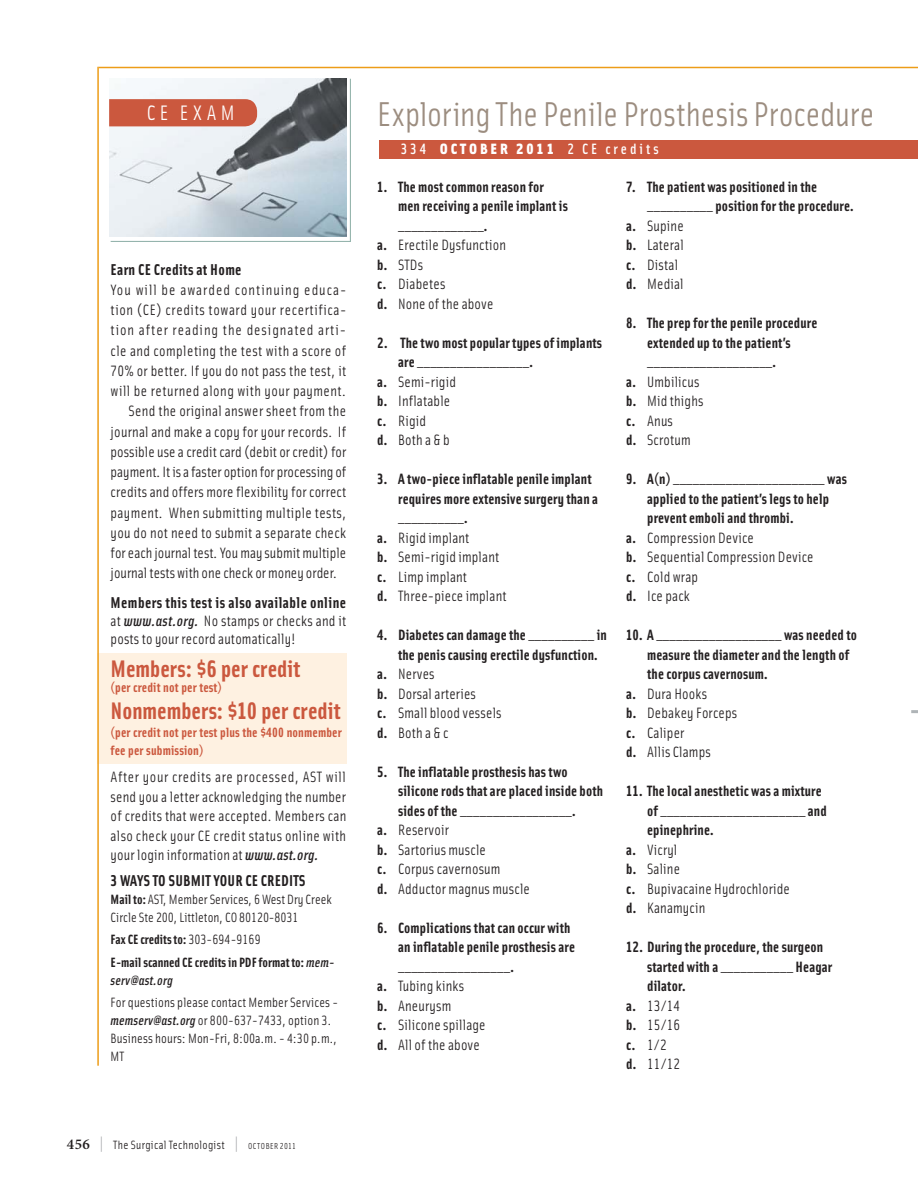
<style>
.page{position:relative;width:918px;height:1188px;background:#fff}
.page>*{position:absolute;margin:0;border:0;box-sizing:border-box;transform-origin:0 0}
.t1{font:34.5px "Solex";color:#9c8d80}
.t2{font:24px "Solex Bold Lining";color:#cb583e}
.t3{font:21px "Solex Regular Lining";letter-spacing:.21em;color:#fff}
.t4{font:15.75px "Solex Bold Lining";letter-spacing:.02em;color:#231f20}
.t5{font:15px/19.5px "Solex Regular Lining";letter-spacing:.01em;color:#231f20}
.t6{font:15px/19.5px "Solex Bold Lining";letter-spacing:.01em;color:#231f20}
.t7{font:15px "Solex Regular Lining";letter-spacing:.03em;color:#231f20}
.t8{font:15px "Solex Regular Lining";letter-spacing:.04em;color:#231f20}
.t9{font:15px "Solex Regular Lining";letter-spacing:.06em;color:#231f20}
.t10{font:15px "Solex Regular Lining";letter-spacing:.065em;color:#231f20}
.t11{font:15px "Solex Medium Lining";letter-spacing:.2em;color:#fff}
.t12{font:13.5px/18px "Solex Regular Lining";letter-spacing:.01em;color:#231f20}
.t13{font:13.5px/18px "Solex Bold Lining";letter-spacing:.01em;color:#cb583e}
.t14{font:700 13.5px/22.5px "Solex";color:#231f20}
.t15{font:italic 13.5px "Solex Medium Lining";letter-spacing:.01em;color:#231f20}
.t16{font:12px "Solex";letter-spacing:.025em;color:#231f20}
.s1{font-family:"Solex Medium Lining";font-style:italic}
.s2{font-family:"Solex";font-weight:700}
.s3{font-family:"Solex Regular Lining";font-weight:400}
.s4{font-family:"Solex Medium Lining";font-weight:400;font-style:italic}
.s5{font-family:"Minion Pro";font-weight:600;font-size:15px}
.s6{font-family:"Solex Regular Lining";font-size:19.5px;color:#939598}
.s7{font-family:"Solex Regular Lining";font-size:8.7px}
.s8{font-family:"Solex Black Lining"}
.s9{font-family:"Solex Bold Lining"}
</style>
<div class="page">
<div style="left:97px;top:654px;width:249px;height:110px;background:#fef1e1"></div>
<hr style="left:99px;top:67px;width:819px;height:1px;background:#ed9d18">
<hr style="left:111px;top:241px;width:240px;height:1px;background:#8bada5">
<hr style="left:350px;top:79px;width:1px;height:163px;background:#8bada5">
<svg style="left:109px;top:79px;width:237px;height:157px;background:#c3bec1"></svg>
<div style="left:380px;top:140px;width:538px;height:18px;background:#cb583e"></div>
<svg style="left:911px;top:710px;width:7px;height:4px"></svg>
<hr style="left:97px;top:67px;width:2px;height:999px;background:#ed9d18">
<h3 class="t3" style="left:147px;top:105px;width:89px">CE EXAM</h3>
<p class="t4" style="left:111px;top:263px;width:132px">Earn CE Credits at Home</p>
<p class="t10" style="left:111px;top:284px;width:237px">You will be awarded continuing educa-</p>
<p class="t8" style="left:111px;top:304px;width:237px">tion (CE) credits toward your recertifica-</p>
<p class="t9" style="left:111px;top:325px;width:237px">tion after reading the designated arti-</p>
<p class="t7" style="left:111px;top:345px;width:237px">cle and completing the test with a score of</p>
<p class="t5" style="left:111px;top:362px;width:237px">70% or better. If you do not pass the test, it</p>
<p class="t7" style="left:111px;top:385px;width:237px">will be returned along with your payment.</p>
<p class="t5" style="left:129px;top:403px;width:219px">Send the original answer sheet from the</p>
<p class="t5" style="left:111px;top:423px;width:237px">journal and make a copy for your records. If</p>
<p class="t5" style="left:111px;top:443px;width:237px">possible use a credit card (debit or credit) for</p>
<p class="t5" style="left:111px;top:463px;width:237px">payment. It is a faster option for processing of</p>
<p class="t5" style="left:111px;top:484px;width:237px">credits and offers more flexibility for correct</p>
<p class="t5" style="left:111px;top:504px;width:237px">payment. When submitting multiple tests,</p>
<p class="t5" style="left:111px;top:524px;width:237px">you do not need to submit a separate check</p>
<p class="t5" style="left:111px;top:544px;width:237px">for each journal test. You may submit multiple</p>
<p class="t5" style="left:111px;top:565px;width:228px">journal tests with one check or money order.</p>
<p class="t4" style="left:111px;top:597px;width:237px">Members this test is also available online</p>
<p class="t5" style="left:111px;top:613px;width:237px;line-height:18px">at <span class="s1">www.ast.org.</span> No stamps or checks and it posts to your record automatically!</p>
<h2 class="t2" style="left:111px;top:660px;width:191px">Members: $6 per credit</h2>
<p class="t13" style="left:111px;top:680px;width:113px">(per credit not per test)</p>
<h2 class="t2" style="left:111px;top:702px;width:232px">Nonmembers: $10 per credit</h2>
<p class="t13" style="left:111px;top:725px;width:233px">(per credit not per test plus the $400 nonmember fee per submission)</p>
<p class="t5" style="left:111px;top:769px;width:237px;text-align:justify">After your credits are processed, AST will send you a letter acknowledging the number of credits that were accepted. Members can also check your CE credit status online with your login information at <span class="s1">www.ast.org.</span></p>
<p class="t4" style="left:111px;top:875px;width:197px">3 WAYS TO SUBMIT YOUR CE CREDITS</p>
<p class="t12" style="left:111px;top:891px;width:223px"><span class="s2">Mail to:</span> AST, Member Services, 6 West Dry Creek<br>Circle Ste 200, Littleton, CO 80120-8031</p>
<p class="t14" style="left:111px;top:928px;width:225px">Fax CE credits to: <span class="s3">303-694-9169<br></span>E-mail scanned CE credits in PDF format to: <span class="s4">mem-</span></p>
<p class="t15" style="left:111px;top:972px;width:64px">serv@ast.org</p>
<p class="t12" style="left:111px;top:995px;width:229px">For questions please contact Member Services - <span class="s1">memserv@ast.org</span> or 800-637-7433, option 3.<br>Business hours: Mon-Fri, 8:00a.m. - 4:30 p.m., MT</p>
<p class="t16" style="left:67px;top:1140px;width:231px"><span class="s5">456</span> <span class="s6">|</span> The Surgical Technologist <span class="s6">|</span> <span class="s7">OCTOBER 2011</span></p>
<h1 class="t1" style="left:377px;top:101px;width:499px">Exploring The Penile Prosthesis Procedure</h1>
<p class="t11" style="left:401px;top:144px;width:259px">334 <span class="s8">OCTOBER 2011</span> 2 CE credits</p>
<p class="t6" style="left:398px;top:178px;width:171px;text-indent:-21px">1. The most common reason for men receiving a penile implant is _____________.</p>
<p class="t5" style="left:377px;top:236px;width:130px"><span class="s9">a.</span> Erectile Dysfunction <span class="s9">b.</span> STDs<br><span class="s9">c.</span> Diabetes<br><span class="s9">d.</span> None of the above</p>
<p class="t6" style="left:398px;top:334px;width:206px;text-indent:-21px">2. The two most popular types of implants are _________________.</p>
<p class="t5" style="left:377px;top:373px;width:80px"><span class="s9">a.</span> Semi-rigid <span class="s9">b.</span> Inflatable <span class="s9">c.</span> Rigid<br><span class="s9">d.</span> Both a &amp; b</p>
<p class="t6" style="left:398px;top:471px;width:201px;text-indent:-21px">3. A two-piece inflatable penile implant requires more extensive surgery than a __________.</p>
<p class="t5" style="left:377px;top:529px;width:131px"><span class="s9">a.</span> Rigid implant<br><span class="s9">b.</span> Semi-rigid implant <span class="s9">c.</span> Limp implant<br><span class="s9">d.</span> Three-piece implant</p>
<p class="t6" style="left:398px;top:627px;width:210px;text-indent:-21px">4. Diabetes can damage the __________ in the penis causing erectile dysfunction.</p>
<p class="t5" style="left:377px;top:665px;width:126px"><span class="s9">a.</span> Nerves<br><span class="s9">b.</span> Dorsal arteries<br><span class="s9">c.</span> Small blood vessels <span class="s9">d.</span> Both a &amp; c</p>
<p class="t6" style="left:398px;top:763px;width:207px;text-indent:-21px">5. The inflatable prosthesis has two silicone rods that are placed inside both sides of the _________________.</p>
<p class="t5" style="left:377px;top:821px;width:154px"><span class="s9">a.</span> Reservoir<br><span class="s9">b.</span> Sartorius muscle<br><span class="s9">c.</span> Corpus cavernosum<br><span class="s9">d.</span> Adductor magnus muscle</p>
<p class="t6" style="left:398px;top:919px;width:178px;text-indent:-21px">6. Complications that can occur with an inflatable penile prosthesis are _________________.</p>
<p class="t5" style="left:377px;top:977px;width:110px"><span class="s9">a.</span> Tubing kinks<br><span class="s9">b.</span> Aneurysm<br><span class="s9">c.</span> Silicone spillage <span class="s9">d.</span> All of the above</p>
<p class="t6" style="left:647px;top:178px;width:208px;text-indent:-21px">7. The patient was positioned in the __________ position for the procedure.</p>
<p class="t5" style="left:626px;top:217px;width:59px"><span class="s9">a.</span> Supine <span class="s9">b.</span> Lateral <span class="s9">c.</span> Distal <span class="s9">d.</span> Medial</p>
<p class="t6" style="left:647px;top:315px;width:172px;text-indent:-21px">8. The prep for the penile procedure extended up to the patient’s ___________________.</p>
<p class="t5" style="left:626px;top:373px;width:79px"><span class="s9">a.</span> Umbilicus <span class="s9">b.</span> Mid thighs <span class="s9">c.</span> Anus<br><span class="s9">d.</span> Scrotum</p>
<p class="t6" style="left:647px;top:471px;width:201px;text-indent:-21px">9. A(n) _______________________ was applied to the patient’s legs to help prevent emboli and thrombi.</p>
<p class="t5" style="left:626px;top:529px;width:189px"><span class="s9">a.</span> Compression Device<br><span class="s9">b.</span> Sequential Compression Device <span class="s9">c.</span> Cold wrap<br><span class="s9">d.</span> Ice pack</p>
<p class="t6" style="left:647px;top:627px;width:211px;text-indent:-21px">10. A ___________________ was needed to measure the diameter and the length of the corpus cavernosum.</p>
<p class="t5" style="left:626px;top:685px;width:113px"><span class="s9">a.</span> Dura Hooks<br><span class="s9">b.</span> Debakey Forceps <span class="s9">c.</span> Caliper<br><span class="s9">d.</span> Allis Clamps</p>
<p class="t6" style="left:647px;top:783px;width:181px;text-indent:-21px">11. The local anesthetic was a mixture of ______________________ and epinephrine.</p>
<p class="t5" style="left:626px;top:841px;width:165px"><span class="s9">a.</span> Vicryl<br><span class="s9">b.</span> Saline<br><span class="s9">c.</span> Bupivacaine Hydrochloride <span class="s9">d.</span> Kanamycin</p>
<p class="t6" style="left:647px;top:939px;width:187px;text-indent:-21px">12. During the procedure, the surgeon started with a ___________ Heagar dilator.</p>
<p class="t5" style="left:626px;top:997px;width:55px"><span class="s9">a.</span> 13/14 <span class="s9">b.</span> 15/16 <span class="s9">c.</span> 1/2 <span class="s9">d.</span> 11/12</p>
</div>
